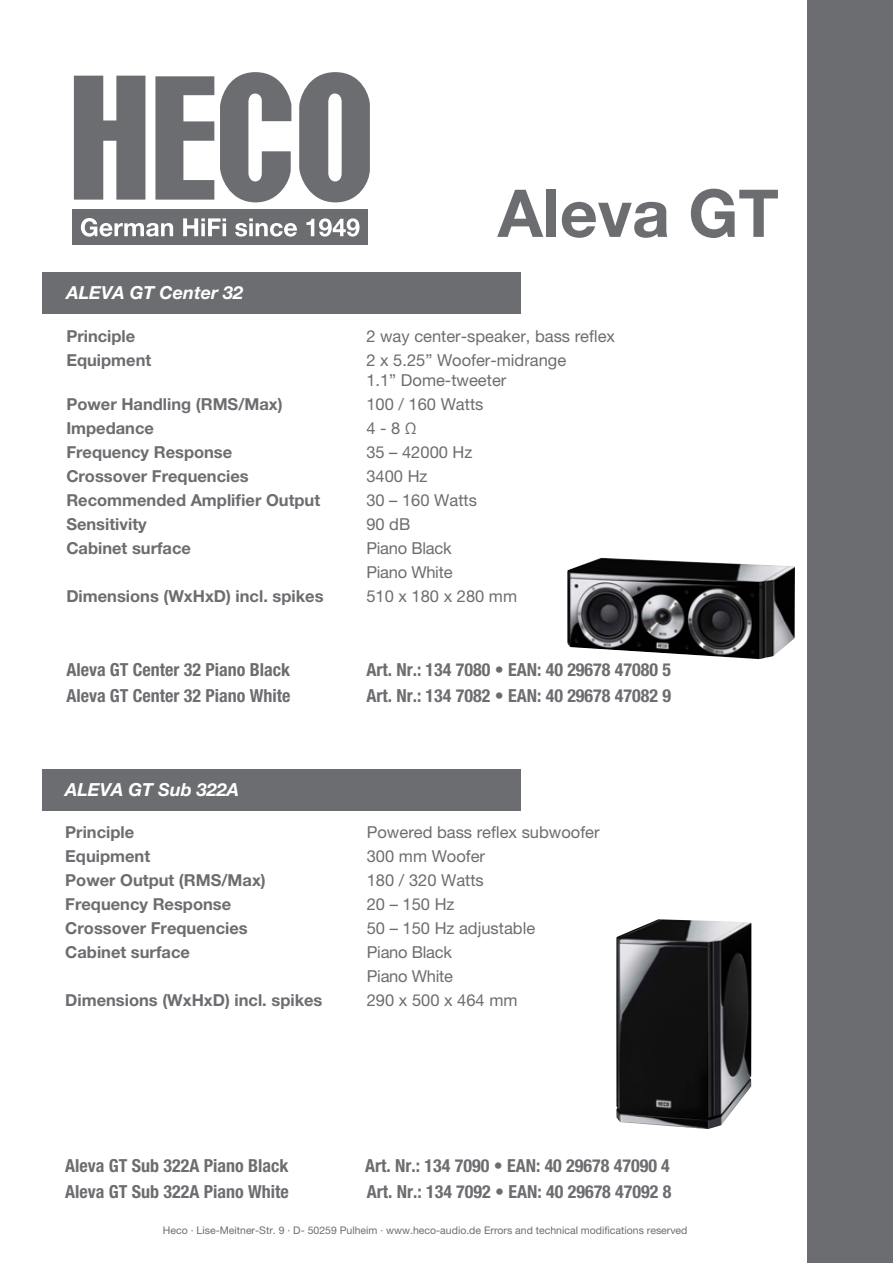
<style>
.page{position:relative;width:893px;height:1263px;background:#fff}
.page>*{position:absolute;margin:0;border:0;box-sizing:border-box;transform-origin:0 0}
.t1{font:700 66px "Helvetica Neue LT Std";color:#6c6d70}
.t2{font:700 condensed 18px "Helvetica Neue LT Std";color:#6c6d70}
.t3{font:italic 700 18px "Helvetica Neue LT Std";color:#fff}
.t4{font:700 16.5px "Helvetica Neue LT Std";color:#6c6d70}
.t5{font:16.5px/24px "Helvetica Neue LT Std";color:#6c6d70}
.t6{font:10.5px "Helvetica Neue LT Std";color:#6c6d70}
</style>
<div class="page">
<svg style="left:74px;top:76px;width:71px;height:124px;background:#838386"></svg>
<svg style="left:155px;top:76px;width:59px;height:124px"></svg>
<svg style="left:220px;top:72px;width:71px;height:130px"></svg>
<svg style="left:299px;top:72px;width:71px;height:130px"></svg>
<div style="left:72px;top:209px;width:296px;height:36px;background:#6c6d70"></div>
<svg style="left:81px;top:218px;width:92px;height:19px"></svg>
<svg style="left:183px;top:218px;width:43px;height:18px"></svg>
<svg style="left:235px;top:218px;width:62px;height:19px"></svg>
<svg style="left:306px;top:218px;width:53px;height:19px"></svg>
<img style="left:567px;top:558px;width:228px;height:101px">
<img style="left:616px;top:919px;width:135px;height:210px">
<div style="left:808px;top:0;width:85px;height:1263px;background:#6c6d70"></div>
<div style="left:43px;top:272px;width:478px;height:41px;background:#6c6d70"></div>
<div style="left:43px;top:769px;width:478px;height:41px;background:#6c6d70"></div>
<p class="t3" style="left:66px;top:282px;width:178px">ALEVA GT Center 32</p>
<h1 class="t1" style="left:498px;top:173px;width:283px">Aleva GT</h1>
<p class="t4" style="left:66px;top:326px;width:71px">Principle</p>
<p class="t5" style="left:366px;top:324px;width:250px">2 way center-speaker, bass reflex</p>
<p class="t4" style="left:66px;top:350px;width:86px">Equipment</p>
<p class="t5" style="left:366px;top:350px;width:201px;line-height:19.8px">2 x 5.25” Woofer-midrange<br>1.1” Dome-tweeter</p>
<p class="t4" style="left:66px;top:394px;width:218px">Power Handling (RMS/Max)</p>
<p class="t5" style="left:366px;top:392px;width:119px">100 / 160 Watts</p>
<p class="t4" style="left:66px;top:418px;width:89px">Impedance</p>
<p class="t5" style="left:366px;top:416px;width:52px">4 - 8 Ω</p>
<p class="t4" style="left:66px;top:442px;width:167px">Frequency Response</p>
<p class="t5" style="left:366px;top:440px;width:108px">35 – 42000 Hz</p>
<p class="t4" style="left:66px;top:466px;width:184px">Crossover Frequencies</p>
<p class="t5" style="left:366px;top:464px;width:63px">3400 Hz</p>
<p class="t4" style="left:66px;top:490px;width:255px">Recommended Amplifier Output</p>
<p class="t5" style="left:366px;top:488px;width:112px">30 – 160 Watts</p>
<p class="t4" style="left:66px;top:514px;width:82px">Sensitivity</p>
<p class="t5" style="left:366px;top:512px;width:46px">90 dB</p>
<p class="t4" style="left:66px;top:538px;width:126px">Cabinet surface</p>
<p class="t5" style="left:366px;top:536px;width:88px">Piano Black<br>Piano White</p>
<p class="t4" style="left:66px;top:586px;width:259px">Dimensions (WxHxD) incl. spikes</p>
<p class="t5" style="left:366px;top:584px;width:152px">510 x 180 x 280 mm</p>
<p class="t2" style="left:66px;top:659px;width:225px">Aleva GT Center 32 Piano Black</p>
<p class="t2" style="left:366px;top:659px;width:306px">Art. Nr.: 134 7080 • EAN: 40 29678 47080 5</p>
<p class="t2" style="left:66px;top:685px;width:226px">Aleva GT Center 32 Piano White</p>
<p class="t2" style="left:366px;top:685px;width:306px">Art. Nr.: 134 7082 • EAN: 40 29678 47082 9</p>
<p class="t3" style="left:65px;top:779px;width:176px">ALEVA GT Sub 322A</p>
<p class="t4" style="left:65px;top:822px;width:71px">Principle</p>
<p class="t5" style="left:367px;top:820px;width:234px">Powered bass reflex subwoofer</p>
<p class="t4" style="left:65px;top:846px;width:86px">Equipment</p>
<p class="t5" style="left:367px;top:844px;width:120px">300 mm Woofer</p>
<p class="t4" style="left:65px;top:870px;width:202px">Power Output (RMS/Max)</p>
<p class="t5" style="left:367px;top:868px;width:119px">180 / 320 Watts</p>
<p class="t4" style="left:65px;top:894px;width:167px">Frequency Response</p>
<p class="t5" style="left:367px;top:892px;width:89px">20 – 150 Hz</p>
<p class="t4" style="left:65px;top:918px;width:184px">Crossover Frequencies</p>
<p class="t5" style="left:367px;top:916px;width:170px">50 – 150 Hz adjustable</p>
<p class="t4" style="left:65px;top:942px;width:126px">Cabinet surface</p>
<p class="t5" style="left:367px;top:940px;width:88px">Piano Black<br>Piano White</p>
<p class="t4" style="left:65px;top:990px;width:259px">Dimensions (WxHxD) incl. spikes</p>
<p class="t5" style="left:367px;top:988px;width:152px">290 x 500 x 464 mm</p>
<p class="t2" style="left:65px;top:1155px;width:225px">Aleva GT Sub 322A Piano Black</p>
<p class="t2" style="left:365px;top:1155px;width:306px">Art. Nr.: 134 7090 • EAN: 40 29678 47090 4</p>
<p class="t2" style="left:65px;top:1181px;width:225px">Aleva GT Sub 322A Piano White</p>
<p class="t2" style="left:367px;top:1181px;width:306px">Art. Nr.: 134 7092 • EAN: 40 29678 47092 8</p>
<p class="t6" style="left:163px;top:1224px;width:526px">Heco · Lise-Meitner-Str. 9 · D- 50259 Pulheim · www.heco-audio.de Errors and technical modifications reserved</p>
</div>
